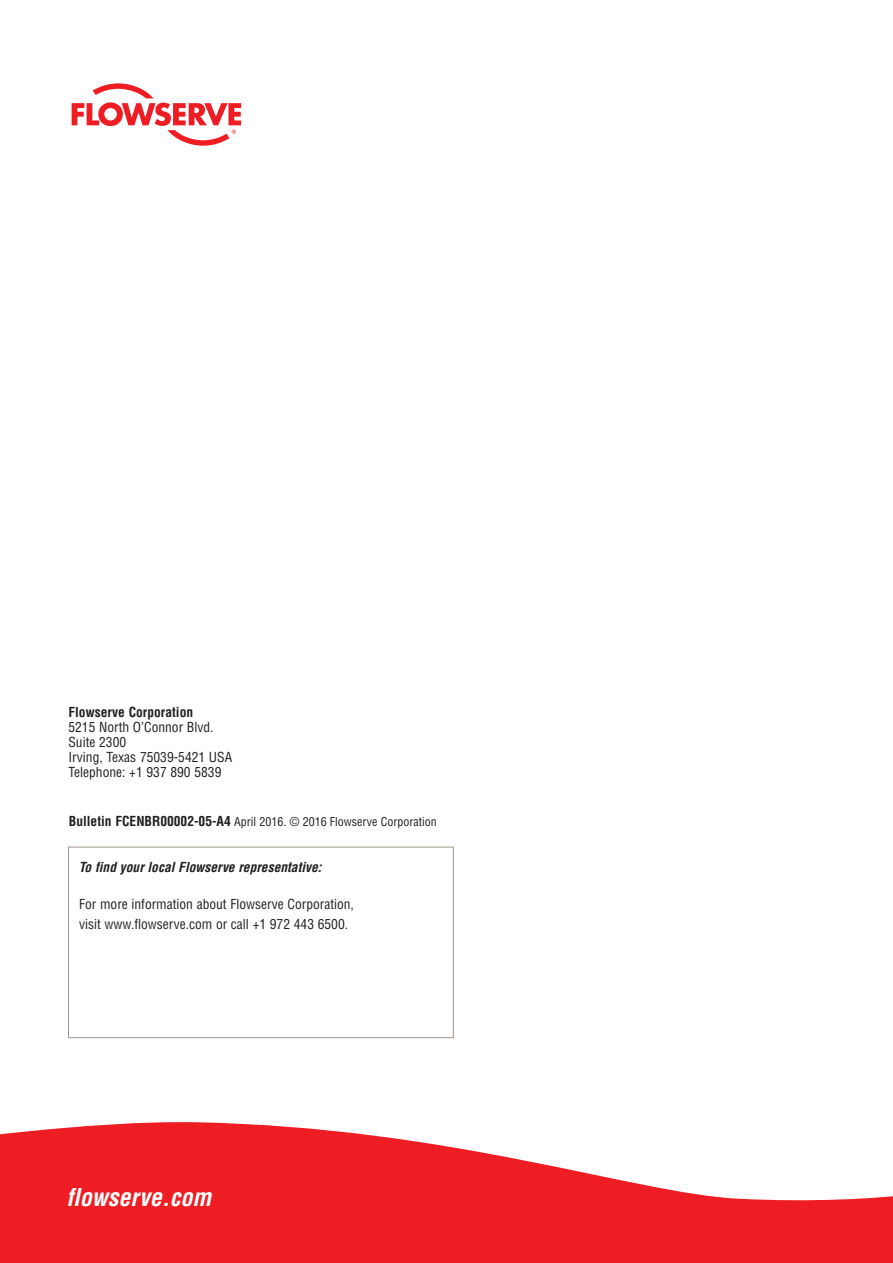
<style>
.page{position:relative;width:893px;height:1263px;background:#fff}
.page>*{position:absolute;margin:0;border:0;box-sizing:border-box;transform-origin:0 0}
.MB-Body_Copy{font:italic 700 condensed 24px "Helvetica LT Std";color:#fff}
.PB-Address_Text{font:condensed 13.5px/15px "Helvetica LT Std";color:#231f20}
.t1{font:italic 700 condensed 13.5px "Helvetica LT Std";color:#231f20}
.MB-Address_Text{font:700 condensed 13.5px "Helvetica LT Std";color:#231f20}
.t2{font:condensed 12px "Helvetica LT Std";color:#231f20}
.s1{font-weight:700;font-size:13.5px}
</style>
<div class="page">
<svg style="left:72px;top:83px;width:169px;height:63px"></svg>
<svg style="left:0;top:1122px;width:893px;height:141px;fill:#ee1d23"></svg>
<div style="left:68px;top:847px;width:386px;height:191px;border:1px solid #a1968b"></div>
<p class="MB-Address_Text" style="left:68px;top:703px;width:126px">Flowserve Corporation</p>
<p class="PB-Address_Text" style="left:68px;top:719px;width:147px">5215 North O’Connor Blvd.<br>Suite 2300</p>
<p class="PB-Address_Text" style="left:68px;top:749px;width:165px">Irving, Texas 75039-5421 USA</p>
<p class="PB-Address_Text" style="left:68px;top:764px;width:154px">Telephone: +1 937 890 5839</p>
<p class="t2" style="left:69px;top:814px;width:369px"><span class="s1">Bulletin FCENBR00002-05-A4</span> April 2016. © 2016 Flowserve Corporation</p>
<p class="t1" style="left:79px;top:858px;width:244px">To find your local Flowserve representative:</p>
<p class="PB-Address_Text" style="left:79px;top:897px;width:276px">For more information about Flowserve Corporation,</p>
<p class="PB-Address_Text" style="left:79px;top:916px;width:271px">visit www.flowserve.com or call +1 972 443 6500.</p>
<p class="MB-Body_Copy" style="left:67px;top:1182px;width:146px">flowserve.com</p>
</div>
